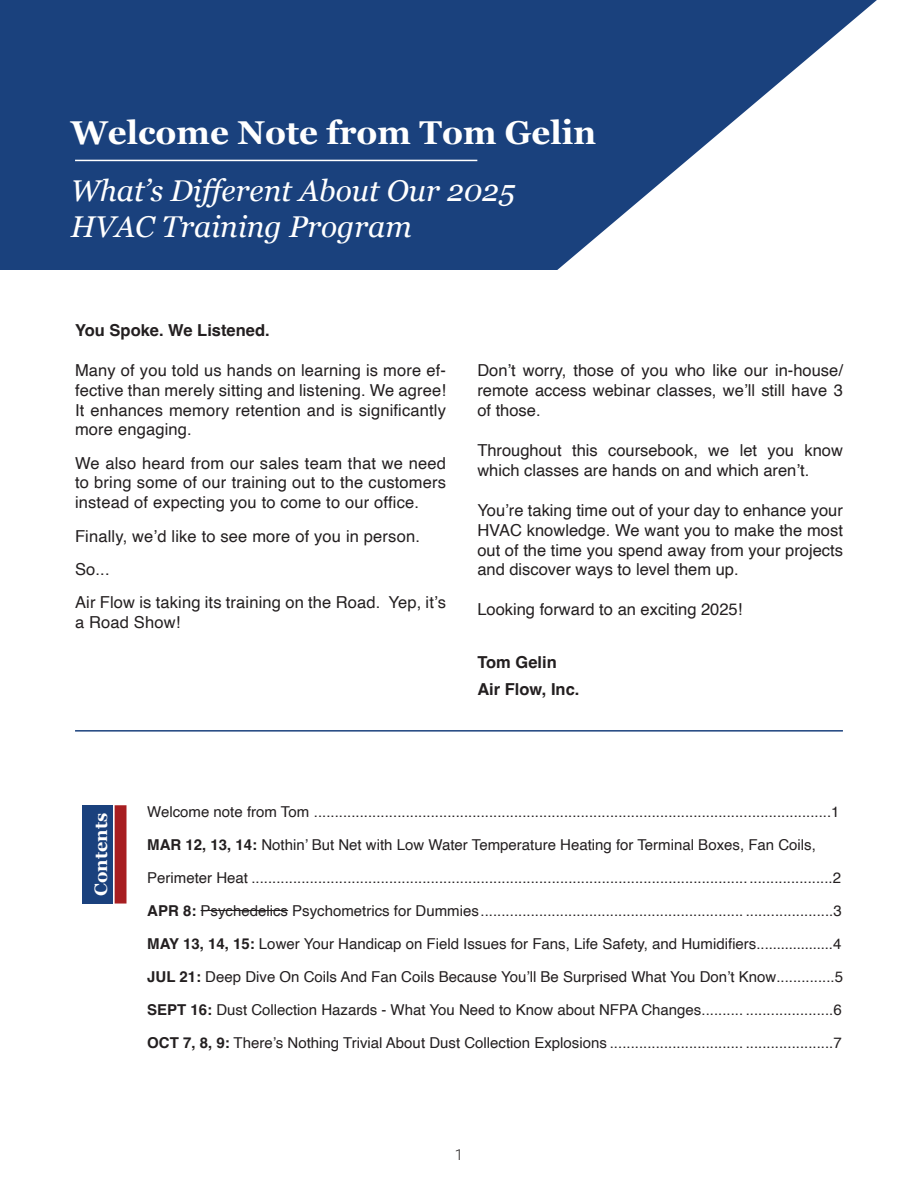
<style>
.page{position:relative;width:918px;height:1188px;background:#fff}
.page>*{position:absolute;margin:0;border:0;box-sizing:border-box;transform-origin:0 0}
.t1{font:700 33px "Georgia";color:#fff}
.t2{font:italic 30px/36px "Georgia";color:#fff}
.t3{font:700 18px "Georgia";color:#fff}
.t4{font:16.5px/19.8px "Helvetica";color:#231f20;text-align:justify}
.t5{font:700 16.5px/26.5px "Helvetica";color:#231f20}
.t6{font:15px "Helvetica";color:#231f20}
.t7{font:300 15px "Roboto";color:#231f20}
.s1{font-weight:700}
</style>
<div class="page">
<svg style="left:0;top:0;width:877px;height:270px;fill:#1a417d"></svg>
<hr style="left:75px;top:160px;width:402px;height:1px;background:#fff">
<div style="left:82px;top:805px;width:31px;height:99px;background:#1a417d"></div>
<div style="left:115px;top:805px;width:12px;height:99px;background:#a71e21;border:2px solid #a71e21"></div>
<hr style="left:201px;top:910px;width:87px;height:1px;background:#231f20">
<hr style="left:75px;top:730px;width:768px;height:2px;background:#1a417d">
<h1 class="t1" style="left:71px;top:108px;width:527px">Welcome Note from Tom Gelin</h1>
<h2 class="t2" style="left:71px;top:171px;width:446px">What’s Different About Our 2025<br>HVAC Training Program</h2>
<p class="t5" style="left:75px;top:319px;width:196px">You Spoke. We Listened.</p>
<p class="t4" style="left:75px;top:361px;width:372px">Many of you told us hands on learning is more ef&shy;fective than merely sitting and listening. We agree!<br>It enhances memory retention and is significantly more engaging.</p>
<p class="t4" style="left:75px;top:453px;width:373px">We also heard from our sales team that we need to bring some of our training out to the customers instead of expecting you to come to our office.</p>
<p class="t4" style="left:75px;top:520px;width:372px;line-height:33.3px;text-align:left">Finally, we’d like to see more of you in person.<br>So...<br>Air Flow is taking its training on the Road. Yep, it’s</p>
<p class="t4" style="left:75px;top:613px;width:107px">a Road Show!</p>
<p class="t4" style="left:477px;top:361px;width:367px">Don’t worry, those of you who like our in-house/ remote access webinar classes, we’ll still have 3 of those.</p>
<p class="t4" style="left:477px;top:441px;width:367px">Throughout this coursebook, we let you know which classes are hands on and which aren’t.</p>
<p class="t4" style="left:477px;top:501px;width:367px">You’re taking time out of your day to enhance your HVAC knowledge. We want you to make the most out of the time you spend away from your projects and discover ways to level them up.</p>
<p class="t4" style="left:477px;top:600px;width:267px">Looking forward to an exciting 2025!</p>
<p class="t5" style="left:477px;top:651px;width:104px">Tom Gelin<br>Air Flow, Inc.</p>
<p class="t3" style="left:87px;top:896px;width:84px;rotate:-90deg">Contents</p>
<p class="t6" style="left:147px;top:800px;width:694px">Welcome note from Tom ............................................................................................................................1</p>
<p class="t6" style="left:147px;top:833px;width:670px"><span class="s1">MAR 12, 13, 14:</span> Nothin’ But Net with Low Water Temperature Heating for Terminal Boxes, Fan Coils,</p>
<p class="t6" style="left:147px;top:866px;width:695px">Perimeter Heat ...........................................................................................................................................2</p>
<p class="t6" style="left:147px;top:899px;width:696px"><span class="s1">APR 8:</span> Psychedelics Psychometrics for Dummies............................................................... .....................3</p>
<p class="t6" style="left:147px;top:932px;width:696px"><span class="s1">MAY 13, 14, 15:</span> Lower Your Handicap on Field Issues for Fans, Life Safety, and Humidifiers...................4</p>
<p class="t6" style="left:147px;top:965px;width:697px"><span class="s1">JUL 21:</span> Deep Dive On Coils And Fan Coils Because You’ll Be Surprised What You Don’t Know..............5</p>
<p class="t6" style="left:147px;top:998px;width:696px"><span class="s1">SEPT 16:</span> Dust Collection Hazards - What You Need to Know about NFPA Changes.......... .....................6</p>
<p class="t6" style="left:147px;top:1031px;width:696px"><span class="s1">OCT 7, 8, 9:</span> There’s Nothing Trivial About Dust Collection Explosions ................................ .....................7</p>
<p class="t7" style="left:455px;top:1144px;width:10px">1</p>
</div>
